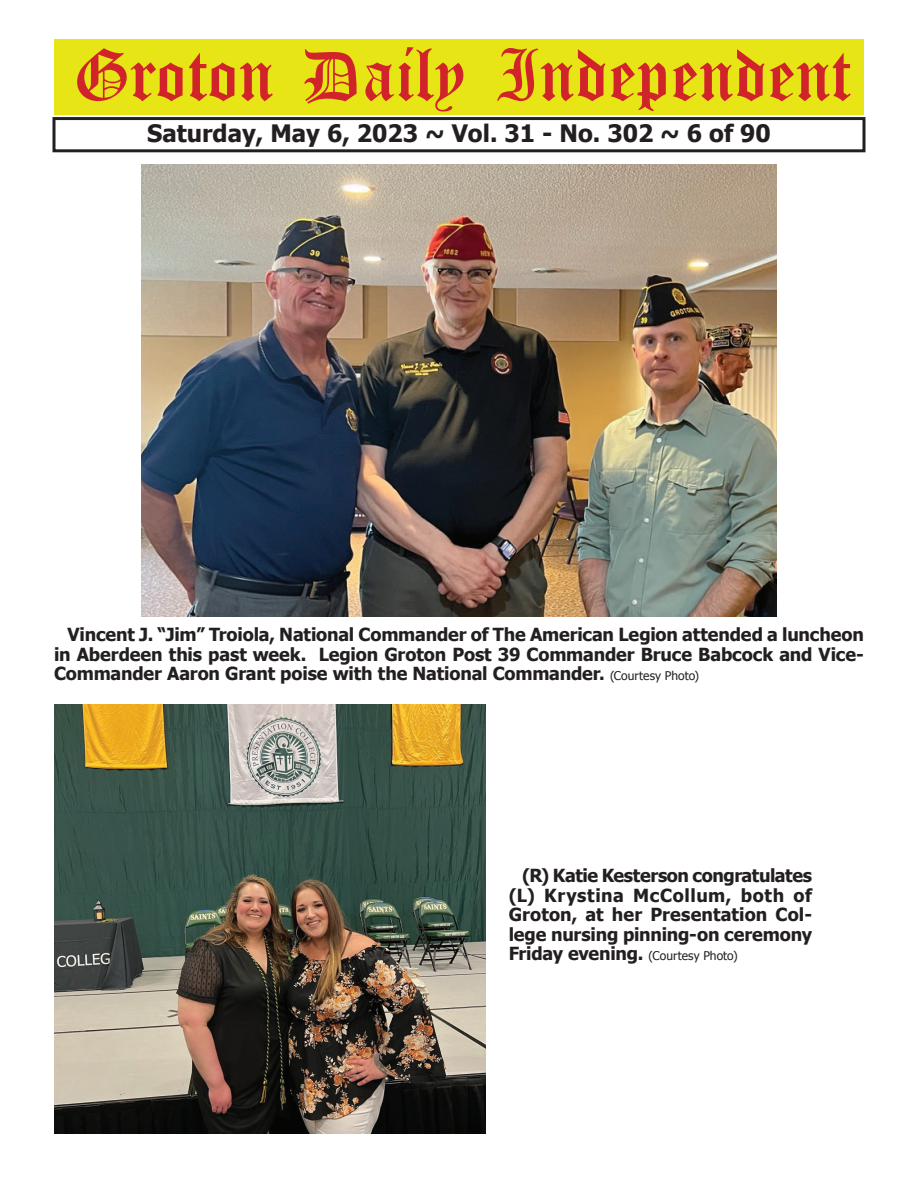
<style>
.page{position:relative;width:918px;height:1188px;background:#fff}
.page>*{position:absolute;margin:0;border:0;box-sizing:border-box;transform-origin:0 0}
.t1{font:54px "Old English Five";color:#d1232a}
.t2{font:700 24px "Tahoma";color:#231f20}
.t3{font:700 18px/19.5px "Tahoma";letter-spacing:-.01em;color:#231f20;text-align:justify}
.t4{font:12px "Tahoma";letter-spacing:.005em;color:#231f20}
.s1{font-weight:400;font-size:12px}
.s2{font-weight:700;font-size:18px}
</style>
<div class="page">
<div style="left:52px;top:117px;width:814px;height:35px;border:3px solid #231f20"></div>
<div style="left:54px;top:40px;width:810px;height:75px;background:#e7e515"></div>
<img style="left:141px;top:164px;width:636px;height:452px">
<img style="left:54px;top:704px;width:432px;height:430px">
<h1 class="t1" style="left:73px;top:50px;width:779px">Groton Daily Independent</h1>
<h2 class="t2" style="left:147px;top:116px;width:625px">Saturday, May 6, 2023 ~ Vol. 31 - No. 302 ~ 6 of 90</h2>
<p class="t3" style="left:54px;top:624px;width:812px;text-indent:14px">Vincent J. “Jim” Troiola, National Commander of The American Legion attended a luncheon in Aberdeen this past week. Legion Groton Post 39 Commander Bruce Babcock and Vice-Commander Aaron Grant poise with the National Commander. <span class="s1">(Courtesy Photo)</span></p>
<p class="t3" style="left:509px;top:865px;width:305px;text-indent:14px">(R) Katie Kesterson congratulates (L) Krystina McCollum, both of Groton, at her Presentation Col&shy;lege nursing pinning-on ceremony</p>
<p class="t4" style="left:509px;top:948px;width:230px"><span class="s2">Friday evening.</span> (Courtesy Photo)</p>
</div>
